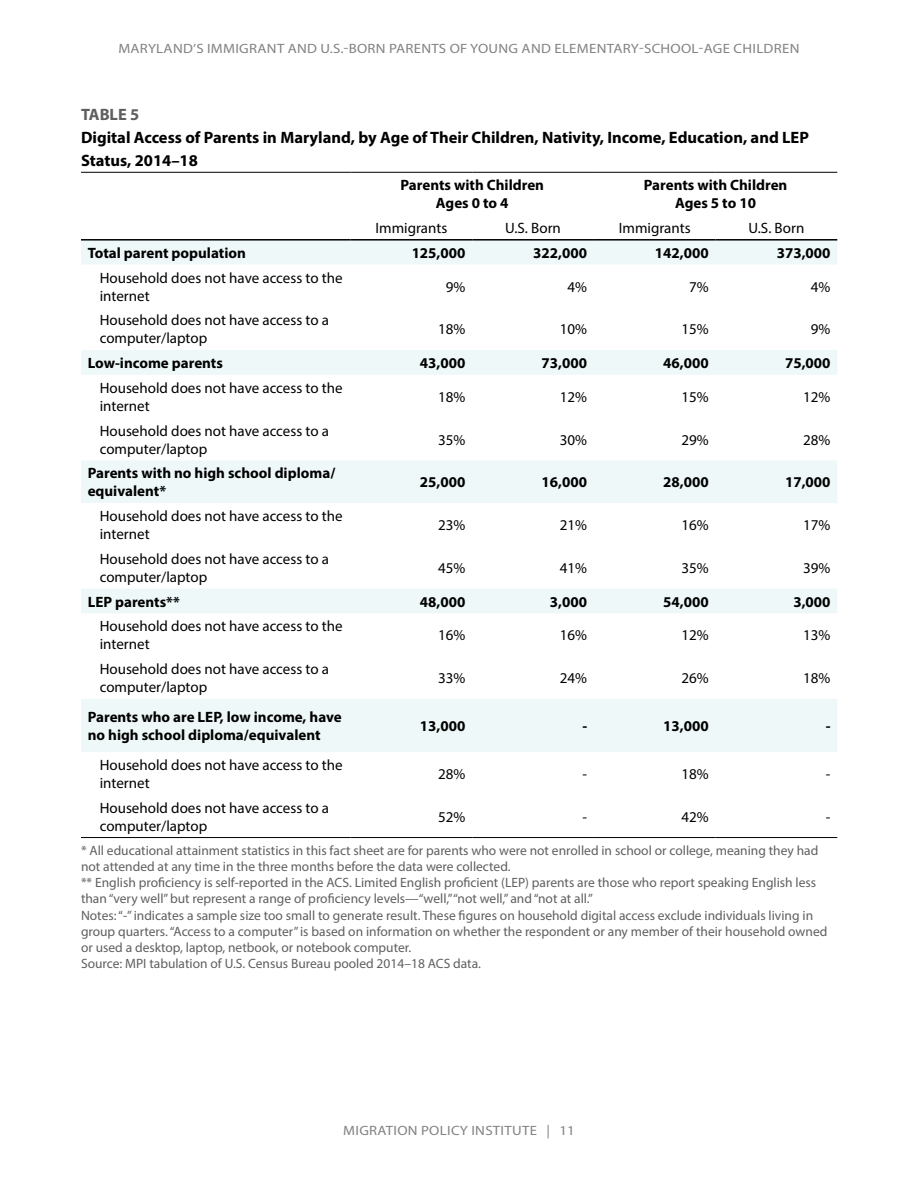
<style>
.page{position:relative;width:918px;height:1188px;background:#fff}
.page>*{position:absolute;margin:0;border:0;box-sizing:border-box;transform-origin:0 0}
.t1{font:700 16.5px/22.8px "Myriad Pro";color:#000}
.t2{font:700 16.5px "Myriad Pro";color:#5f5f5f}
.t3{font:15px/18px "Myriad Pro";color:#000}
.t4{font:700 15px/18px "Myriad Pro";color:#000;text-align:center}
.t5{font:13.5px/16.2px "Myriad Pro";color:#5f5f5f}
.t6{font:13.5px "Myriad Pro";letter-spacing:.02em;color:#808285;scale:1.1 1}
</style>
<div class="page">
<svg style="left:81px;top:241px;width:756px;height:511px"></svg>
<hr style="left:81px;top:172px;width:270px;height:1px;background:#000">
<hr style="left:351px;top:172px;width:121px;height:1px;background:#000">
<hr style="left:472px;top:172px;width:122px;height:1px;background:#000">
<hr style="left:594px;top:172px;width:122px;height:1px;background:#000">
<hr style="left:716px;top:172px;width:121px;height:1px;background:#000">
<hr style="left:81px;top:837px;width:270px;height:1px;background:#000">
<hr style="left:351px;top:837px;width:121px;height:1px;background:#000">
<hr style="left:472px;top:837px;width:122px;height:1px;background:#000">
<hr style="left:594px;top:837px;width:122px;height:1px;background:#000">
<hr style="left:716px;top:837px;width:121px;height:1px;background:#000">
<hr style="left:81px;top:239px;width:270px;height:2px;background:#000">
<hr style="left:351px;top:239px;width:121px;height:2px;background:#000">
<hr style="left:472px;top:239px;width:122px;height:2px;background:#000">
<hr style="left:594px;top:239px;width:122px;height:2px;background:#000">
<hr style="left:716px;top:239px;width:121px;height:2px;background:#000">
<p class="t6" style="left:119px;top:40px;width:621px">MARYLAND’S IMMIGRANT AND U.S.-BORN PARENTS OF YOUNG AND ELEMENTARY-SCHOOL-AGE CHILDREN</p>
<p class="t2" style="left:81px;top:104px;width:60px">TABLE 5</p>
<p class="t1" style="left:81px;top:126px;width:730px">Digital Access of Parents in Maryland, by Age of Their Children, Nativity, Income, Education, and LEP<br>Status, 2014–18</p>
<p class="t4" style="left:400px;top:176px;width:145px">Parents with Children<br>Ages 0 to 4</p>
<p class="t4" style="left:644px;top:176px;width:145px">Parents with Children<br>Ages 5 to 10</p>
<p class="t3" style="left:376px;top:219px;width:73px">Immigrants</p>
<p class="t3" style="left:505px;top:219px;width:57px">U.S. Born</p>
<p class="t3" style="left:619px;top:219px;width:73px">Immigrants</p>
<p class="t3" style="left:749px;top:219px;width:57px">U.S. Born</p>
<p class="t4" style="left:88px;top:243px;width:160px">Total parent population</p>
<p class="t4" style="left:412px;top:243px;width:55px">125,000</p>
<p class="t4" style="left:533px;top:243px;width:55px">322,000</p>
<p class="t4" style="left:655px;top:243px;width:55px">142,000</p>
<p class="t4" style="left:777px;top:243px;width:55px">373,000</p>
<p class="t3" style="left:100px;top:268px;width:244px">Household does not have access to the internet</p>
<p class="t3" style="left:446px;top:277px;width:21px">9%</p>
<p class="t3" style="left:568px;top:277px;width:21px">4%</p>
<p class="t3" style="left:689px;top:277px;width:21px">7%</p>
<p class="t3" style="left:811px;top:277px;width:21px">4%</p>
<p class="t3" style="left:100px;top:311px;width:231px">Household does not have access to a computer/laptop</p>
<p class="t3" style="left:438px;top:320px;width:29px">18%</p>
<p class="t3" style="left:560px;top:320px;width:29px">10%</p>
<p class="t3" style="left:682px;top:320px;width:29px">15%</p>
<p class="t3" style="left:811px;top:320px;width:21px">9%</p>
<p class="t4" style="left:88px;top:353px;width:137px">Low-income parents</p>
<p class="t4" style="left:420px;top:353px;width:47px">43,000</p>
<p class="t4" style="left:542px;top:353px;width:47px">73,000</p>
<p class="t4" style="left:663px;top:353px;width:47px">46,000</p>
<p class="t4" style="left:785px;top:353px;width:47px">75,000</p>
<p class="t3" style="left:100px;top:379px;width:244px">Household does not have access to the internet</p>
<p class="t3" style="left:438px;top:388px;width:29px">18%</p>
<p class="t3" style="left:560px;top:388px;width:29px">12%</p>
<p class="t3" style="left:682px;top:388px;width:29px">15%</p>
<p class="t3" style="left:803px;top:388px;width:29px">12%</p>
<p class="t3" style="left:100px;top:421px;width:231px">Household does not have access to a computer/laptop</p>
<p class="t3" style="left:438px;top:430px;width:29px">35%</p>
<p class="t3" style="left:560px;top:430px;width:29px">30%</p>
<p class="t3" style="left:682px;top:430px;width:29px">29%</p>
<p class="t3" style="left:803px;top:430px;width:29px">28%</p>
<p class="t4" style="left:88px;top:464px;width:249px;text-align:left">Parents with no high school diploma/ equivalent*</p>
<p class="t4" style="left:420px;top:473px;width:47px">25,000</p>
<p class="t4" style="left:542px;top:473px;width:47px">16,000</p>
<p class="t4" style="left:663px;top:473px;width:47px">28,000</p>
<p class="t4" style="left:785px;top:473px;width:47px">17,000</p>
<p class="t3" style="left:100px;top:507px;width:244px">Household does not have access to the internet</p>
<p class="t3" style="left:438px;top:516px;width:29px">23%</p>
<p class="t3" style="left:560px;top:516px;width:29px">21%</p>
<p class="t3" style="left:682px;top:516px;width:29px">16%</p>
<p class="t3" style="left:803px;top:516px;width:29px">17%</p>
<p class="t3" style="left:100px;top:550px;width:231px">Household does not have access to a computer/laptop</p>
<p class="t3" style="left:438px;top:559px;width:29px">45%</p>
<p class="t3" style="left:560px;top:559px;width:29px">41%</p>
<p class="t3" style="left:682px;top:559px;width:29px">35%</p>
<p class="t3" style="left:803px;top:559px;width:29px">39%</p>
<p class="t4" style="left:88px;top:592px;width:94px">LEP parents**</p>
<p class="t4" style="left:420px;top:592px;width:47px">48,000</p>
<p class="t4" style="left:550px;top:592px;width:39px">3,000</p>
<p class="t4" style="left:663px;top:592px;width:47px">54,000</p>
<p class="t4" style="left:793px;top:592px;width:39px">3,000</p>
<p class="t3" style="left:100px;top:617px;width:244px">Household does not have access to the internet</p>
<p class="t3" style="left:438px;top:626px;width:29px">16%</p>
<p class="t3" style="left:560px;top:626px;width:29px">16%</p>
<p class="t3" style="left:682px;top:626px;width:29px">12%</p>
<p class="t3" style="left:803px;top:626px;width:29px">13%</p>
<p class="t3" style="left:100px;top:660px;width:231px">Household does not have access to a computer/laptop</p>
<p class="t3" style="left:438px;top:669px;width:29px">33%</p>
<p class="t3" style="left:560px;top:669px;width:29px">24%</p>
<p class="t3" style="left:682px;top:669px;width:29px">26%</p>
<p class="t3" style="left:803px;top:669px;width:29px">18%</p>
<p class="t4" style="left:88px;top:707px;width:255px;text-align:left">Parents who are LEP, low income, have no high school diploma/equivalent</p>
<p class="t4" style="left:420px;top:716px;width:47px">13,000</p>
<p class="t4" style="left:582px;top:716px;width:6px">-</p>
<p class="t4" style="left:663px;top:716px;width:47px">13,000</p>
<p class="t4" style="left:826px;top:716px;width:6px">-</p>
<p class="t3" style="left:100px;top:756px;width:244px">Household does not have access to the internet</p>
<p class="t3" style="left:438px;top:765px;width:29px">28%</p>
<p class="t3" style="left:583px;top:765px;width:6px">-</p>
<p class="t3" style="left:682px;top:765px;width:29px">18%</p>
<p class="t3" style="left:826px;top:765px;width:6px">-</p>
<p class="t3" style="left:100px;top:799px;width:231px">Household does not have access to a computer/laptop</p>
<p class="t3" style="left:438px;top:808px;width:29px">52%</p>
<p class="t3" style="left:583px;top:808px;width:6px">-</p>
<p class="t3" style="left:682px;top:808px;width:29px">42%</p>
<p class="t3" style="left:826px;top:808px;width:6px">-</p>
<p class="t5" style="left:81px;top:842px;width:748px">* All educational attainment statistics in this fact sheet are for parents who were not enrolled in school or college, meaning they had not attended at any time in the three months before the data were collected.<br>** English proficiency is self-reported in the ACS. Limited English proficient (LEP) parents are those who report speaking English less than “very well” but represent a range of proficiency levels—“well,” “not well,” and “not at all.”<br>Notes: “-” indicates a sample size too small to generate result. These figures on household digital access exclude individuals living in group quarters. “Access to a computer” is based on information on whether the respondent or any member of their household owned or used a desktop, laptop, netbook, or notebook computer.<br>Source: MPI tabulation of U.S. Census Bureau pooled 2014–18 ACS data.</p>
<p class="t6" style="left:343px;top:1122px;width:212px">MIGRATION POLICY INSTITUTE | 11</p>
</div>
